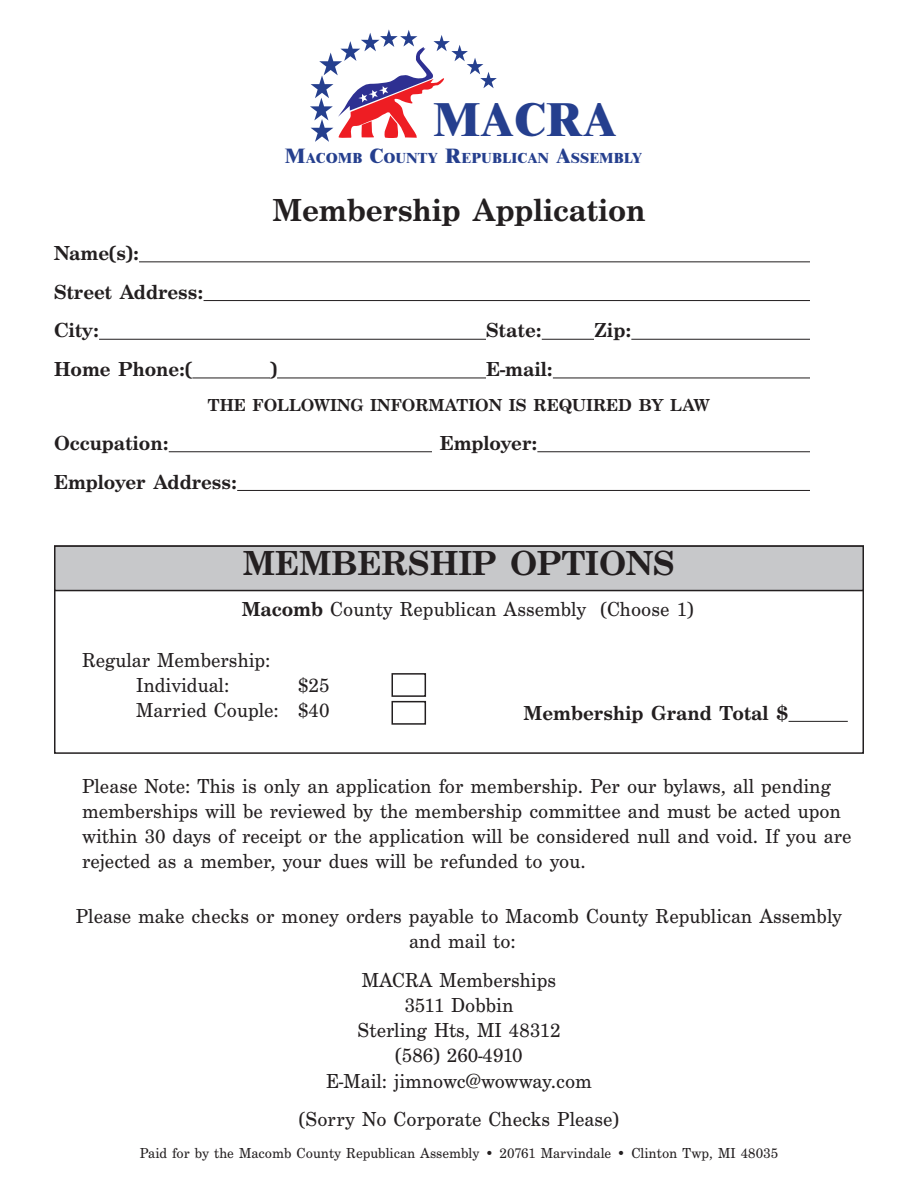
<style>
.page{position:relative;width:918px;height:1188px;background:#fff}
.page>*{position:absolute;margin:0;border:0;box-sizing:border-box;transform-origin:0 0}
.t1{font:800 48px "Times New Roman";color:#253f8e}
.t2{font:700 36px "Century Sch T";color:#231f20}
.t3{font:700 33px "Century Sch T";color:#231f20}
.t4{font:21px/25.2px "Century Sch T";color:#231f20;text-align:center}
.t5{font:700 21px "Century Sch T";color:#231f20}
.t6{font:700 18px "Century Sch T";color:#231f20}
.t7{font:15px "Century Sch T";color:#231f20}
.t8{font:800 14.7px "Times New Roman";color:#253f8e}
.s1{font-size:21px}
.s2{font-weight:700}
</style>
<div class="page">
<hr style="left:139px;top:261px;width:671px;height:1px;background:#231f20">
<hr style="left:204px;top:300px;width:606px;height:1px;background:#231f20">
<hr style="left:99px;top:339px;width:387px;height:1px;background:#231f20">
<hr style="left:542px;top:339px;width:52px;height:1px;background:#231f20">
<hr style="left:631px;top:339px;width:179px;height:1px;background:#231f20">
<hr style="left:192px;top:377px;width:78px;height:1px;background:#231f20">
<hr style="left:277px;top:377px;width:209px;height:1px;background:#231f20">
<hr style="left:553px;top:377px;width:257px;height:1px;background:#231f20">
<hr style="left:169px;top:451px;width:263px;height:1px;background:#231f20">
<hr style="left:537px;top:451px;width:273px;height:1px;background:#231f20">
<hr style="left:237px;top:490px;width:573px;height:1px;background:#231f20">
<div style="left:54px;top:545px;width:810px;height:209px;border:2px solid #231f20"></div>
<div style="left:55px;top:546px;width:808px;height:45px;background:#c7c8ca"></div>
<div style="left:54px;top:545px;width:810px;height:46px;border:2px solid #231f20"></div>
<div style="left:392px;top:701px;width:34px;height:24px;border:2px solid #231f20"></div>
<div style="left:392px;top:673px;width:34px;height:24px;border:2px solid #231f20"></div>
<hr style="left:789px;top:721px;width:59px;height:1px;background:#231f20">
<svg style="left:310px;top:29px;width:187px;height:113px"></svg>
<h1 class="t1" style="left:433px;top:92px;width:185px">MACRA</h1>
<p class="t8" style="left:285px;top:149px;width:359px"><span class="s1">M</span>ACOMB <span class="s1">C</span>OUNTY <span class="s1">R</span>EPUBLICAN <span class="s1">A</span>SSEMBLY</p>
<p class="t3" style="left:272px;top:192px;width:375px">Membership Application</p>
<p class="t5" style="left:54px;top:241px;width:87px">Name(s):</p>
<p class="t5" style="left:54px;top:280px;width:151px">Street Address:</p>
<p class="t5" style="left:54px;top:319px;width:47px">City:</p>
<p class="t5" style="left:486px;top:319px;width:57px">State:</p>
<p class="t5" style="left:594px;top:319px;width:39px">Zip:</p>
<p class="t5" style="left:54px;top:357px;width:140px">Home Phone:(</p>
<p class="t5" style="left:270px;top:357px;width:9px">)</p>
<p class="t5" style="left:486px;top:357px;width:68px">E-mail:</p>
<p class="t6" style="left:208px;top:395px;width:504px">THE FOLLOWING INFORMATION IS REQUIRED BY LAW</p>
<p class="t5" style="left:54px;top:431px;width:116px">Occupation:</p>
<p class="t5" style="left:440px;top:431px;width:99px">Employer:</p>
<p class="t5" style="left:54px;top:470px;width:185px">Employer Address:</p>
<p class="t2" style="left:243px;top:543px;width:434px">MEMBERSHIP OPTIONS</p>
<p class="t4" style="left:242px;top:596px;width:453px"><span class="s2">Macomb</span> County Republican Assembly (Choose 1)</p>
<p class="t4" style="left:82px;top:647px;width:190px">Regular Membership:</p>
<p class="t4" style="left:136px;top:672px;width:95px">Individual:</p>
<p class="t4" style="left:298px;top:672px;width:33px">$25</p>
<p class="t4" style="left:136px;top:697px;width:195px">Married Couple: $40</p>
<p class="t5" style="left:524px;top:701px;width:266px">Membership Grand Total $</p>
<p class="t4" style="left:82px;top:773px;width:771px;text-align:left">Please Note: This is only an application for membership. Per our bylaws, all pending memberships will be reviewed by the membership committee and must be acted upon within 30 days of receipt or the application will be considered null and void. If you are rejected as a member, your dues will be refunded to you.</p>
<p class="t4" style="left:76px;top:903px;width:768px">Please make checks or money orders payable to Macomb County Republican Assembly and mail to:</p>
<p class="t4" style="left:326px;top:967px;width:267px">MACRA Memberships<br>3511 Dobbin<br>Sterling Hts, MI 48312<br>(586) 260-4910<br>E-Mail: jimnowc@wowway.com</p>
<p class="t4" style="left:299px;top:1106px;width:322px">(Sorry No Corporate Checks Please)</p>
<p class="t7" style="left:140px;top:1144px;width:640px">Paid for by the Macomb County Republican Assembly • 20761 Marvindale • Clinton Twp, MI 48035</p>
</div>
